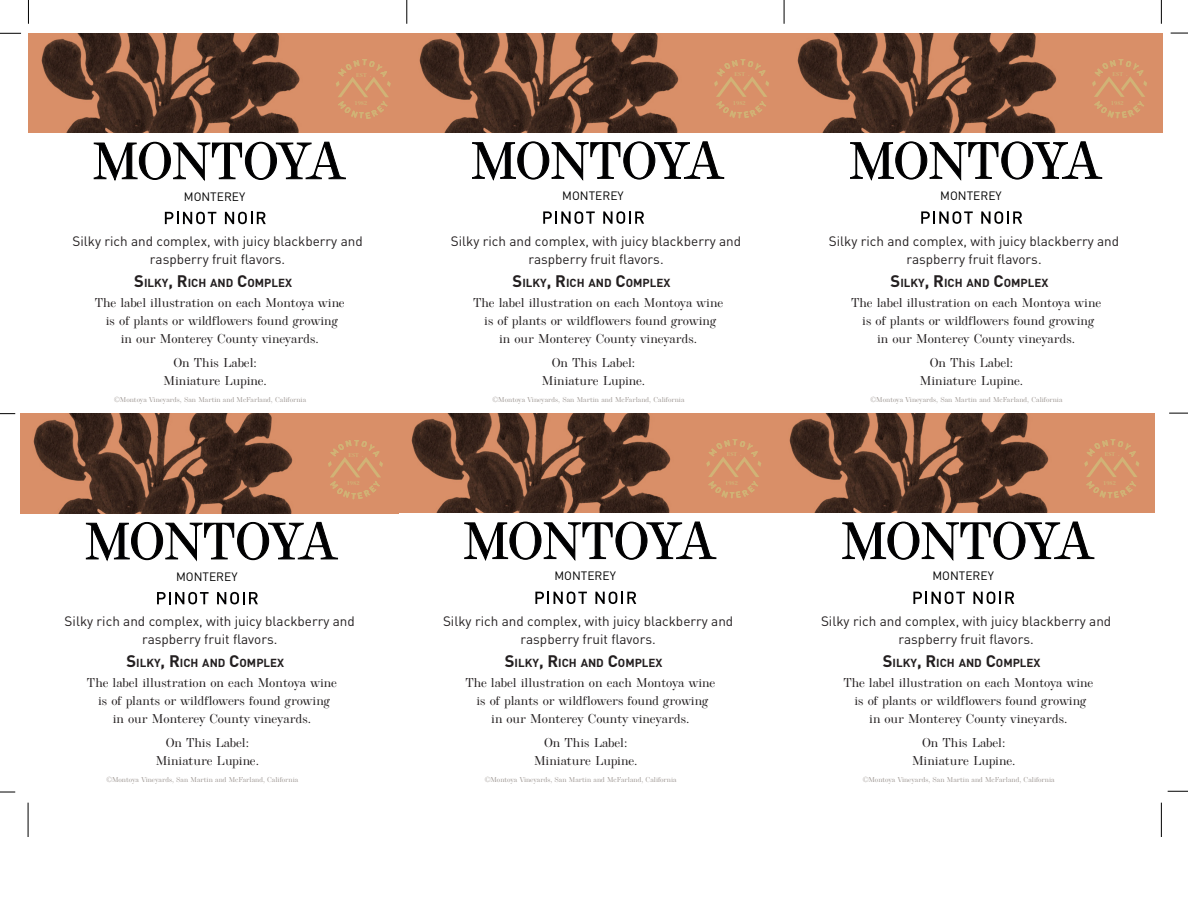
<style>
.page{position:relative;width:1188px;height:918px;background:#fff}
.page>*{position:absolute;margin:0;border:0;box-sizing:border-box;transform-origin:0 0}
.t1{font:53.85px "Cavetto JF";letter-spacing:-.01em;color:#000001}
.t2{font:13.5px "Cavetto JF";color:#231f20}
.t3{font:13.5px/18px "DIN";color:#231f20;text-align:center}
.t4{font:12px "DIN";color:#000001}
.t5{font:700 11.55px "DIN";color:#231f20}
.t6{font:7.5px "Cavetto JF";color:#9f9894}
.t7{font:700 5.4px "Centennial";color:#d1b376}
.s1{font-size:16.5px}
</style>
<div class="page">
<svg style="left:0;top:33px;width:21px;height:1px"></svg>
<svg style="left:1171px;top:33px;width:17px;height:1px"></svg>
<svg style="left:0;top:413px;width:15px;height:1px"></svg>
<svg style="left:1169px;top:413px;width:19px;height:1px"></svg>
<svg style="left:1168px;top:791px;width:20px;height:1px"></svg>
<svg style="left:0;top:792px;width:15px;height:1px"></svg>
<svg style="left:28px;top:0;width:1px;height:24px"></svg>
<svg style="left:406px;top:0;width:1px;height:24px"></svg>
<svg style="left:784px;top:0;width:1px;height:24px"></svg>
<svg style="left:1161px;top:0;width:1px;height:24px"></svg>
<hr style="left:1161px;top:803px;width:1px;height:34px;background:#000">
<hr style="left:28px;top:803px;width:1px;height:34px;background:#000">
<img style="left:28px;top:33px;width:378px;height:100px">
<svg style="left:165px;top:212px;width:51px;height:12px"></svg>
<svg style="left:225px;top:212px;width:41px;height:12px"></svg>
<svg style="left:406px;top:33px;width:378px;height:100px;background:#875841"></svg>
<svg style="left:543px;top:211px;width:52px;height:13px"></svg>
<svg style="left:603px;top:211px;width:41px;height:13px"></svg>
<svg style="left:784px;top:33px;width:378px;height:100px;background:#875841"></svg>
<svg style="left:921px;top:211px;width:52px;height:13px"></svg>
<svg style="left:981px;top:211px;width:41px;height:13px"></svg>
<img style="left:20px;top:413px;width:379px;height:100px">
<svg style="left:157px;top:592px;width:52px;height:12px"></svg>
<svg style="left:217px;top:592px;width:41px;height:12px"></svg>
<svg style="left:399px;top:413px;width:378px;height:191px"></svg>
<svg style="left:535px;top:592px;width:52px;height:12px"></svg>
<svg style="left:595px;top:592px;width:41px;height:12px"></svg>
<svg style="left:777px;top:413px;width:378px;height:191px"></svg>
<svg style="left:913px;top:592px;width:52px;height:12px"></svg>
<svg style="left:973px;top:592px;width:41px;height:12px"></svg>
<svg style="left:336px;top:59px;width:55px;height:60px;background:#d89169"></svg>
<svg style="left:714px;top:59px;width:55px;height:59px;background:#d89169"></svg>
<svg style="left:1092px;top:59px;width:55px;height:59px;background:#d89169"></svg>
<svg style="left:328px;top:440px;width:55px;height:59px;background:#d89169"></svg>
<svg style="left:706px;top:439px;width:55px;height:60px;background:#d89169"></svg>
<svg style="left:1084px;top:439px;width:55px;height:60px;background:#d89169"></svg>
<p class="t7" style="left:356px;top:71px;width:16px">EST .</p>
<p class="t7" style="left:355px;top:100px;width:14px">1982</p>
<h1 class="t1" style="left:92px;top:126px;width:254px">MONTOYA</h1>
<p class="t4" style="left:184px;top:189px;width:63px">MONTEREY</p>
<p class="t3" style="left:72px;top:232px;width:292px">Silky rich and complex, with juicy blackberry and raspberry fruit flavors.</p>
<p class="t5" style="left:134px;top:275px;width:159px"><span class="s1">S</span>ILKY<span class="s1">, R</span>ICH AND <span class="s1">C</span>OMPLEX</p>
<p class="t2" style="left:95px;top:294px;width:251px">The label illustration on each Montoya wine</p>
<p class="t2" style="left:106px;top:312px;width:233px">is of plants or wildflowers found growing</p>
<p class="t2" style="left:121px;top:330px;width:200px">in our Monterey County vineyards.</p>
<p class="t2" style="left:174px;top:354px;width:85px">On This Label:</p>
<p class="t2" style="left:164px;top:372px;width:105px">Miniature Lupine.</p>
<p class="t6" style="left:114px;top:395px;width:194px">©Montoya Vineyards, San Martin and McFarland, California</p>
<p class="t7" style="left:348px;top:452px;width:16px">EST .</p>
<p class="t7" style="left:347px;top:480px;width:14px">1982</p>
<h1 class="t1" style="left:85px;top:506px;width:254px">MONTOYA</h1>
<p class="t4" style="left:176px;top:569px;width:63px">MONTEREY</p>
<p class="t3" style="left:65px;top:612px;width:292px">Silky rich and complex, with juicy blackberry and raspberry fruit flavors.</p>
<p class="t5" style="left:126px;top:655px;width:159px"><span class="s1">S</span>ILKY<span class="s1">, R</span>ICH AND <span class="s1">C</span>OMPLEX</p>
<p class="t2" style="left:87px;top:674px;width:251px">The label illustration on each Montoya wine</p>
<p class="t2" style="left:98px;top:692px;width:233px">is of plants or wildflowers found growing</p>
<p class="t2" style="left:113px;top:710px;width:200px">in our Monterey County vineyards.</p>
<p class="t2" style="left:166px;top:734px;width:85px">On This Label:</p>
<p class="t2" style="left:156px;top:752px;width:105px">Miniature Lupine.</p>
<p class="t6" style="left:106px;top:775px;width:194px">©Montoya Vineyards, San Martin and McFarland, California</p>
<p class="t7" style="left:735px;top:71px;width:16px">EST .</p>
<p class="t7" style="left:733px;top:100px;width:14px">1982</p>
<h1 class="t1" style="left:471px;top:125px;width:254px">MONTOYA</h1>
<p class="t4" style="left:562px;top:188px;width:63px">MONTEREY</p>
<p class="t3" style="left:451px;top:232px;width:292px">Silky rich and complex, with juicy blackberry and raspberry fruit flavors.</p>
<p class="t5" style="left:513px;top:275px;width:159px"><span class="s1">S</span>ILKY<span class="s1">, R</span>ICH AND <span class="s1">C</span>OMPLEX</p>
<p class="t2" style="left:473px;top:294px;width:251px">The label illustration on each Montoya wine</p>
<p class="t2" style="left:484px;top:312px;width:233px">is of plants or wildflowers found growing</p>
<p class="t2" style="left:499px;top:330px;width:200px">in our Monterey County vineyards.</p>
<p class="t2" style="left:552px;top:353px;width:85px">On This Label:</p>
<p class="t2" style="left:542px;top:371px;width:105px">Miniature Lupine.</p>
<p class="t6" style="left:493px;top:394px;width:194px">©Montoya Vineyards, San Martin and McFarland, California</p>
<p class="t7" style="left:727px;top:451px;width:16px">EST .</p>
<p class="t7" style="left:725px;top:480px;width:14px">1982</p>
<h1 class="t1" style="left:463px;top:506px;width:254px">MONTOYA</h1>
<p class="t4" style="left:554px;top:569px;width:63px">MONTEREY</p>
<p class="t3" style="left:443px;top:612px;width:292px">Silky rich and complex, with juicy blackberry and raspberry fruit flavors.</p>
<p class="t5" style="left:505px;top:655px;width:159px"><span class="s1">S</span>ILKY<span class="s1">, R</span>ICH AND <span class="s1">C</span>OMPLEX</p>
<p class="t2" style="left:465px;top:674px;width:251px">The label illustration on each Montoya wine</p>
<p class="t2" style="left:476px;top:692px;width:233px">is of plants or wildflowers found growing</p>
<p class="t2" style="left:491px;top:710px;width:200px">in our Monterey County vineyards.</p>
<p class="t2" style="left:544px;top:733px;width:85px">On This Label:</p>
<p class="t2" style="left:534px;top:751px;width:105px">Miniature Lupine.</p>
<p class="t6" style="left:485px;top:774px;width:194px">©Montoya Vineyards, San Martin and McFarland, California</p>
<p class="t7" style="left:1113px;top:71px;width:16px">EST .</p>
<p class="t7" style="left:1111px;top:100px;width:14px">1982</p>
<h1 class="t1" style="left:849px;top:125px;width:254px">MONTOYA</h1>
<p class="t4" style="left:940px;top:188px;width:63px">MONTEREY</p>
<p class="t3" style="left:829px;top:232px;width:292px">Silky rich and complex, with juicy blackberry and raspberry fruit flavors.</p>
<p class="t5" style="left:891px;top:275px;width:159px"><span class="s1">S</span>ILKY<span class="s1">, R</span>ICH AND <span class="s1">C</span>OMPLEX</p>
<p class="t2" style="left:851px;top:294px;width:251px">The label illustration on each Montoya wine</p>
<p class="t2" style="left:862px;top:312px;width:233px">is of plants or wildflowers found growing</p>
<p class="t2" style="left:877px;top:330px;width:200px">in our Monterey County vineyards.</p>
<p class="t2" style="left:930px;top:353px;width:85px">On This Label:</p>
<p class="t2" style="left:920px;top:371px;width:105px">Miniature Lupine.</p>
<p class="t6" style="left:871px;top:394px;width:194px">©Montoya Vineyards, San Martin and McFarland, California</p>
<p class="t7" style="left:1105px;top:451px;width:16px">EST .</p>
<p class="t7" style="left:1103px;top:480px;width:14px">1982</p>
<h1 class="t1" style="left:841px;top:506px;width:254px">MONTOYA</h1>
<p class="t4" style="left:932px;top:569px;width:63px">MONTEREY</p>
<p class="t3" style="left:821px;top:612px;width:292px">Silky rich and complex, with juicy blackberry and raspberry fruit flavors.</p>
<p class="t5" style="left:883px;top:655px;width:159px"><span class="s1">S</span>ILKY<span class="s1">, R</span>ICH AND <span class="s1">C</span>OMPLEX</p>
<p class="t2" style="left:843px;top:674px;width:251px">The label illustration on each Montoya wine</p>
<p class="t2" style="left:854px;top:692px;width:233px">is of plants or wildflowers found growing</p>
<p class="t2" style="left:869px;top:710px;width:200px">in our Monterey County vineyards.</p>
<p class="t2" style="left:922px;top:733px;width:85px">On This Label:</p>
<p class="t2" style="left:912px;top:751px;width:105px">Miniature Lupine.</p>
<p class="t6" style="left:863px;top:774px;width:194px">©Montoya Vineyards, San Martin and McFarland, California</p>
</div>
